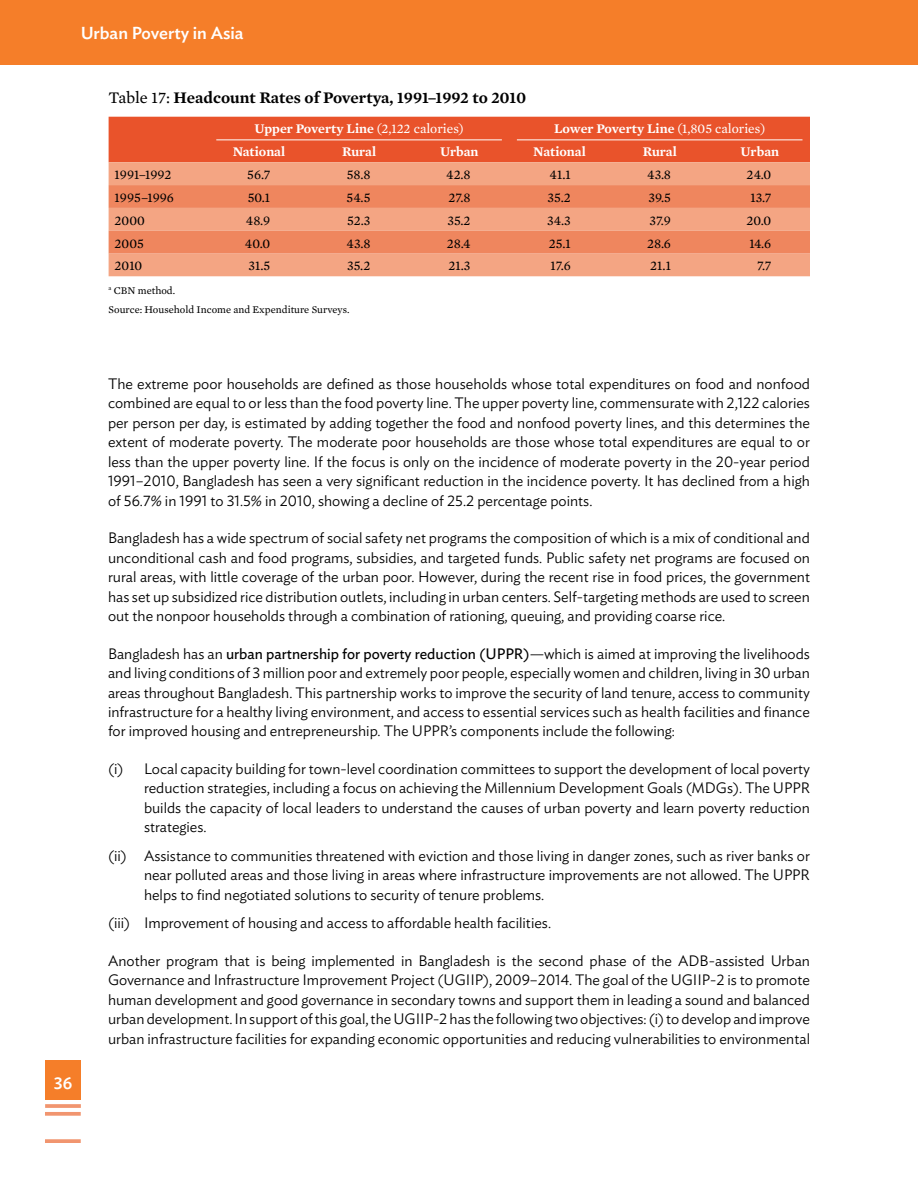
<style>
.page{position:relative;width:918px;height:1188px;background:#fff}
.page>*{position:absolute;margin:0;border:0;box-sizing:border-box;transform-origin:0 0}
.t1{font:500 17.25px "Ideal Sans";color:#fff}
.t2{font:500 16.8px "Ideal Sans";color:#fff}
.t3{font:600 16.5px "Mercury Text G2";color:#000}
.t4{font:300 15px/19.5px "Ideal Sans";color:#000;text-align:justify}
.t5{font:13.5px "Mercury Text G2";color:#000}
.t6{font:600 13.5px "Mercury Text G2";color:#fff}
.t7{font:10.5px/19.5px "Mercury Text G2";color:#000}
.s1{font-weight:400}
</style>
<div class="page">
<div style="left:0;top:0;width:918px;height:65px;background:#f57e29"></div>
<div style="left:45px;top:1060px;width:36px;height:40px;background:#f57e29"></div>
<svg style="left:45px;top:1104px;width:36px;height:4px"></svg>
<svg style="left:45px;top:1112px;width:36px;height:4px"></svg>
<svg style="left:45px;top:1139px;width:36px;height:4px"></svg>
<div style="left:109px;top:117px;width:701px;height:45px;background:#e9532b"></div>
<div style="left:109px;top:162px;width:701px;height:114px;background:#f4a583"></div>
<svg style="left:109px;top:185px;width:701px;height:68px;background:#f0906b"></svg>
<hr style="left:216px;top:139px;width:286px;height:1px;background:#fff">
<hr style="left:517px;top:139px;width:285px;height:1px;background:#fff">
<p class="t1" style="left:81px;top:20px;width:164px">Urban Poverty in Asia</p>
<p class="t3" style="left:109px;top:85px;width:419px"><span class="s1">Table 17:</span> Headcount Rates of Povertya, 1991–1992 to 2010</p>
<p class="t6" style="left:254px;top:119px;width:211px">Upper Poverty Line <span class="s1">(2,122 calories)</span></p>
<p class="t6" style="left:554px;top:119px;width:213px">Lower Poverty Line <span class="s1">(1,805 calories)</span></p>
<p class="t6" style="left:233px;top:142px;width:54px">National</p>
<p class="t6" style="left:342px;top:142px;width:36px">Rural</p>
<p class="t6" style="left:440px;top:142px;width:40px">Urban</p>
<p class="t6" style="left:533px;top:142px;width:54px">National</p>
<p class="t6" style="left:643px;top:142px;width:36px">Rural</p>
<p class="t6" style="left:741px;top:142px;width:40px">Urban</p>
<p class="t5" style="left:115px;top:165px;width:59px">1991–1992</p>
<p class="t5" style="left:247px;top:165px;width:24px">56.7</p>
<p class="t5" style="left:347px;top:165px;width:25px">58.8</p>
<p class="t5" style="left:446px;top:165px;width:26px">42.8</p>
<p class="t5" style="left:550px;top:165px;width:23px">41.1</p>
<p class="t5" style="left:647px;top:165px;width:25px">43.8</p>
<p class="t5" style="left:747px;top:165px;width:26px">24.0</p>
<p class="t5" style="left:115px;top:188px;width:61px">1995–1996</p>
<p class="t5" style="left:248px;top:188px;width:24px">50.1</p>
<p class="t5" style="left:347px;top:188px;width:25px">54.5</p>
<p class="t5" style="left:449px;top:188px;width:24px">27.8</p>
<p class="t5" style="left:548px;top:188px;width:25px">35.2</p>
<p class="t5" style="left:648px;top:188px;width:24px">39.5</p>
<p class="t5" style="left:750px;top:188px;width:22px">13.7</p>
<p class="t5" style="left:115px;top:210px;width:32px">2000</p>
<p class="t5" style="left:246px;top:210px;width:26px">48.9</p>
<p class="t5" style="left:347px;top:210px;width:25px">52.3</p>
<p class="t5" style="left:447px;top:210px;width:25px">35.2</p>
<p class="t5" style="left:547px;top:210px;width:25px">34.3</p>
<p class="t5" style="left:649px;top:210px;width:23px">37.9</p>
<p class="t5" style="left:746px;top:210px;width:26px">20.0</p>
<p class="t5" style="left:115px;top:233px;width:31px">2005</p>
<p class="t5" style="left:245px;top:233px;width:27px">40.0</p>
<p class="t5" style="left:347px;top:233px;width:25px">43.8</p>
<p class="t5" style="left:447px;top:233px;width:25px">28.4</p>
<p class="t5" style="left:549px;top:233px;width:23px">25.1</p>
<p class="t5" style="left:647px;top:233px;width:25px">28.6</p>
<p class="t5" style="left:749px;top:233px;width:23px">14.6</p>
<p class="t5" style="left:115px;top:256px;width:29px">2010</p>
<p class="t5" style="left:248px;top:256px;width:23px">31.5</p>
<p class="t5" style="left:347px;top:256px;width:25px">35.2</p>
<p class="t5" style="left:448px;top:256px;width:24px">21.3</p>
<p class="t5" style="left:551px;top:256px;width:22px">17.6</p>
<p class="t5" style="left:650px;top:256px;width:22px">21.1</p>
<p class="t5" style="left:757px;top:256px;width:16px">7.7</p>
<p class="t7" style="left:109px;top:280px;width:242px"><sup>a</sup> CBN method.<br>Source: Household Income and Expenditure Surveys.</p>
<p class="t2" style="left:54px;top:1070px;width:20px">36</p>
<p class="t4" style="left:108px;top:372px;width:704px">The extreme poor households are defined as those households whose total expenditures on food and nonfood combined are equal to or less than the food poverty line. The upper poverty line, commensurate with 2,122 calories per person per day, is estimated by adding together the food and nonfood poverty lines, and this determines the extent of moderate poverty. The moderate poor households are those whose total expenditures are equal to or less than the upper poverty line. If the focus is only on the incidence of moderate poverty in the 20-year period 1991–2010, Bangladesh has seen a very significant reduction in the incidence poverty. It has declined from a high of 56.7% in 1991 to 31.5% in 2010, showing a decline of 25.2 percentage points.</p>
<p class="t4" style="left:108px;top:527px;width:704px">Bangladesh has a wide spectrum of social safety net programs the composition of which is a mix of conditional and unconditional cash and food programs, subsidies, and targeted funds. Public safety net programs are focused on rural areas, with little coverage of the urban poor. However, during the recent rise in food prices, the government has set up subsidized rice distribution outlets, including in urban centers. Self-targeting methods are used to screen out the nonpoor households through a combination of rationing, queuing, and providing coarse rice.</p>
<p class="t4" style="left:108px;top:642px;width:704px">Bangladesh has an <span class="s1">urban partnership for poverty reduction (UPPR)</span>—which is aimed at improving the livelihoods and living conditions of 3 million poor and extremely poor people, especially women and children, living in 30 urban areas throughout Bangladesh. This partnership works to improve the security of land tenure, access to community infrastructure for a healthy living environment, and access to essential services such as health facilities and finance for improved housing and entrepreneurship. The UPPR’s components include the following:</p>
<p class="t4" style="left:144px;top:758px;width:668px;text-indent:-36px">(i) Local capacity building for town-level coordination committees to support the development of local poverty reduction strategies, including a focus on achieving the Millennium Development Goals (MDGs). The UPPR builds the capacity of local leaders to understand the causes of urban poverty and learn poverty reduction strategies.</p>
<p class="t4" style="left:144px;top:845px;width:667px;text-indent:-36px">(ii) Assistance to communities threatened with eviction and those living in danger zones, such as river banks or near polluted areas and those living in areas where infrastructure improvements are not allowed. The UPPR helps to find negotiated solutions to security of tenure problems.</p>
<p class="t4" style="left:108px;top:912px;width:445px">(iii) Improvement of housing and access to affordable health facilities.</p>
<p class="t4" style="left:108px;top:950px;width:704px">Another program that is being implemented in Bangladesh is the second phase of the ADB-assisted Urban Governance and Infrastructure Improvement Project (UGIIP), 2009–2014. The goal of the UGIIP-2 is to promote human development and good governance in secondary towns and support them in leading a sound and balanced urban development. In support of this goal, the UGIIP-2 has the following two objectives: (i) to develop and improve urban infrastructure facilities for expanding economic opportunities and reducing vulnerabilities to environmental</p>
</div>
